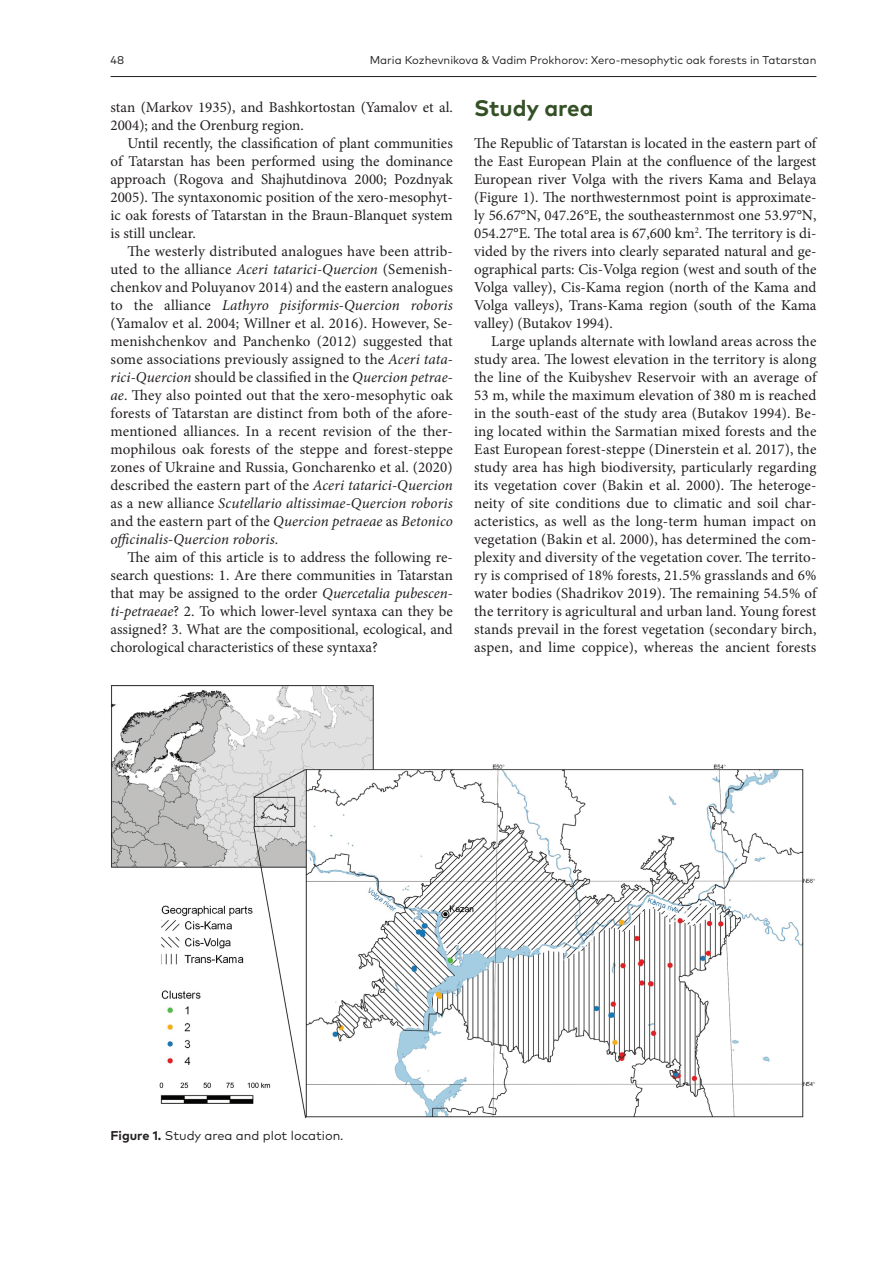
<style>
.page{position:relative;width:893px;height:1263px;background:#fff}
.page>*{position:absolute;margin:0;border:0;box-sizing:border-box;transform-origin:0 0}
.ZAG_1{font:700 22.5px "FF Mark Pro";color:#345026}
.normal_0{font:15px/18px "Minion Pro";color:#231f20;text-align:justify}
.FIG{font:12.75px "FF Mark Pro";color:#231f20}
.t1{font:11.25px "FF Mark Pro";color:#231f20}
.s1{font-style:italic}
.s2{font-weight:700}
</style>
<div class="page">
<hr style="left:111px;top:76px;width:705px;height:1px;background:#231f20">
<img style="left:111px;top:685px;width:704px;height:434px">
<p class="t1" style="left:111px;top:51px;width:15px">48</p>
<p class="t1" style="left:370px;top:51px;width:448px">Maria Kozhevnikova &amp; Vadim Prokhorov: Xero-mesophytic oak forests in Tatarstan</p>
<p class="normal_0" style="left:111px;top:98px;width:344px">stan (Markov 1935), and Bashkortostan (Yamalov et al.<br>2004); and the Orenburg region.</p>
<p class="normal_0" style="left:111px;top:134px;width:344px;text-indent:17px">Until recently, the classification of plant communities of Tatarstan has been performed using the dominance approach (Rogova and Shajhutdinova 2000; Pozdnyak 2005). The syntaxonomic position of the xero-mesophyt&shy;ic oak forests of Tatarstan in the Braun-Blanquet system is still unclear.</p>
<p class="normal_0" style="left:111px;top:242px;width:344px;text-indent:17px">The westerly distributed analogues have been attrib&shy;uted to the alliance <span class="s1">Aceri tatarici-Quercion</span> (Semenish&shy;chenkov and Poluyanov 2014) and the eastern analogues to the alliance <span class="s1">Lathyro pisiformis-Quercion roboris </span>(Yamalov et al. 2004; Willner et al. 2016). However, Se&shy;menishchenkov and Panchenko (2012) suggested that some associations previously assigned to the <span class="s1">Aceri tata&shy;rici-Quercion</span> should be classified in the <span class="s1">Quercion petrae&shy;ae</span>. They also pointed out that the xero-mesophytic oak forests of Tatarstan are distinct from both of the afore&shy;mentioned alliances. In a recent revision of the ther&shy;mophilous oak forests of the steppe and forest-steppe zones of Ukraine and Russia, Goncharenko et al. (2020) described the eastern part of the <span class="s1">Aceri tatarici-Quercion </span>as a new alliance <span class="s1">Scutellario altissimae-Quercion roboris </span>and the eastern part of the <span class="s1">Quercion petraeae</span> as <span class="s1">Betonico officinalis-Quercion roboris.</span></p>
<p class="normal_0" style="left:111px;top:548px;width:344px;text-indent:17px">The aim of this article is to address the following re&shy;search questions: 1. Are there communities in Tatarstan that may be assigned to the order <span class="s1">Quercetalia pubescen&shy;ti-petraeae</span>? 2. To which lower-level syntaxa can they be assigned? 3. What are the compositional, ecological, and chorological characteristics of these syntaxa?</p>
<p class="ZAG_1" style="left:474px;top:91px;width:121px">Study area</p>
<p class="normal_0" style="left:474px;top:134px;width:344px">The Republic of Tatarstan is located in the eastern part of the East European Plain at the confluence of the largest European river Volga with the rivers Kama and Belaya (Figure 1). The northwesternmost point is approximate&shy;ly 56.67°N, 047.26°E, the southeasternmost one 53.97°N, 054.27°E. The total area is 67,600 km<sup>2</sup>. The territory is di&shy;vided by the rivers into clearly separated natural and ge&shy;ographical parts: Cis-Volga region (west and south of the Volga valley), Cis-Kama region (north of the Kama and Volga valleys), Trans-Kama region (south of the Kama valley) (Butakov 1994).</p>
<p class="normal_0" style="left:474px;top:332px;width:344px;text-indent:17px">Large uplands alternate with lowland areas across the study area. The lowest elevation in the territory is along the line of the Kuibyshev Reservoir with an average of 53 m, while the maximum elevation of 380 m is reached in the south-east of the study area (Butakov 1994). Be&shy;ing located within the Sarmatian mixed forests and the East European forest-steppe (Dinerstein et al. 2017), the study area has high biodiversity, particularly regarding its vegetation cover (Bakin et al. 2000). The heteroge&shy;neity of site conditions due to climatic and soil char&shy;acteristics, as well as the long-term human impact on vegetation (Bakin et al. 2000), has determined the com&shy;plexity and diversity of the vegetation cover. The territo&shy;ry is comprised of 18% forests, 21.5% grasslands and 6% water bodies (Shadrikov 2019). The remaining 54.5% of the territory is agricultural and urban land. Young forest stands prevail in the forest vegetation (secondary birch, aspen, and lime coppice), whereas the ancient forests</p>
<p class="FIG" style="left:111px;top:1125px;width:235px"><span class="s2">Figure 1.</span> Study area and plot location.</p>
</div>
